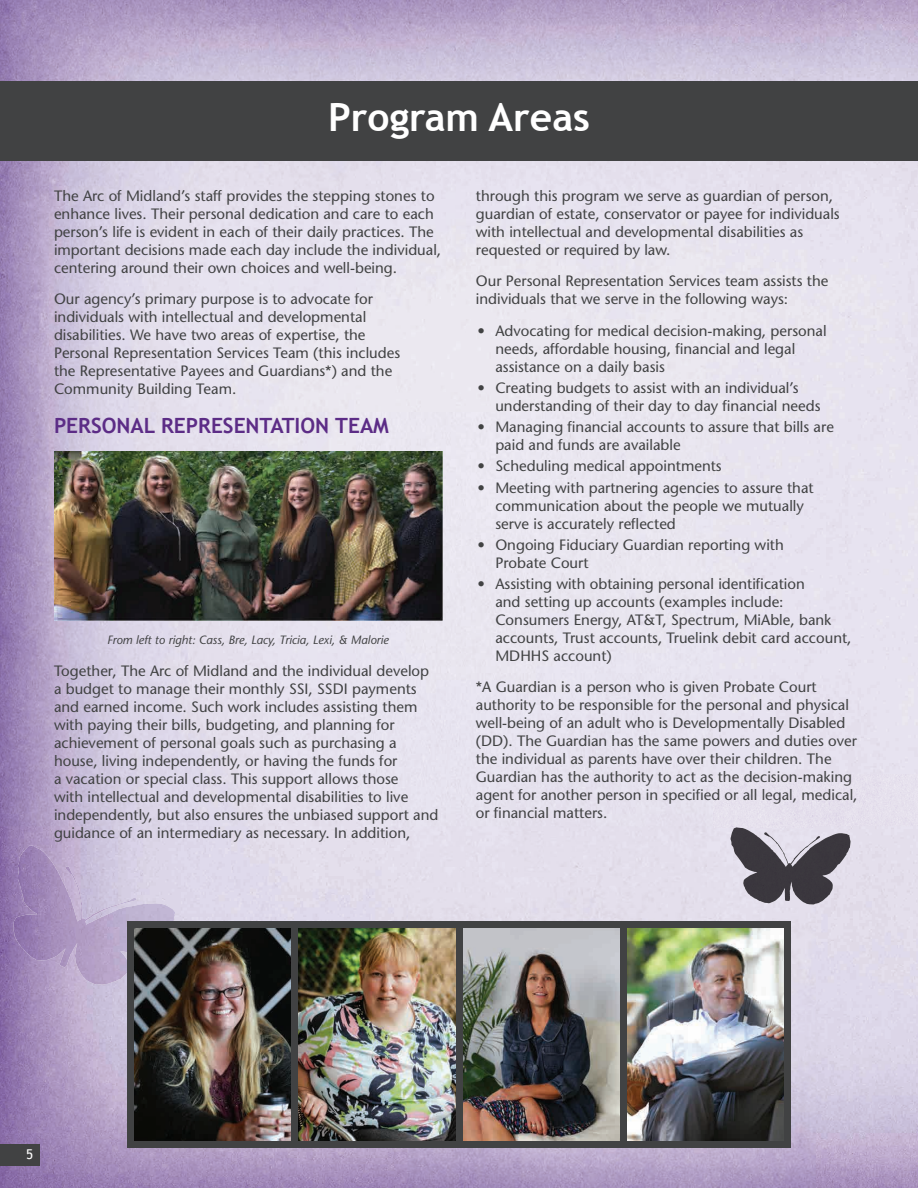
<style>
.page{position:relative;width:918px;height:1188px;background:#fff}
.page>*{position:absolute;margin:0;border:0;box-sizing:border-box;transform-origin:0 0}
.t1{font:700 39px "Trebuchet MS";color:#fff}
.t2{font:700 21px "Trebuchet MS";color:#5c2c86}
.t3{font:15px/18px "Stone Sans";color:#414243}
.t4{font:13.5px "Trebuchet MS";color:#fff}
.t5{font:italic 12px "Stone Sans";color:#414243}
</style>
<div class="page">
<img style="left:0;top:0;width:918px;height:1188px">
<div style="left:0;top:1144px;width:40px;height:21px;background:#414243"></div>
<img style="left:54px;top:452px;width:388px;height:168px">
<img style="left:730px;top:827px;width:62px;height:76px">
<img style="left:13px;top:846px;width:64px;height:121px">
<div style="left:0;top:81px;width:918px;height:80px;background:#414243"></div>
<img style="left:134px;top:927px;width:650px;height:215px">
<div style="left:131px;top:921px;width:656px;height:6px;background:#414243"></div>
<div style="left:127px;top:1142px;width:664px;height:6px;background:#414243"></div>
<div style="left:127px;top:921px;width:7px;height:225px;background:#414243"></div>
<div style="left:292px;top:922px;width:6px;height:224px;background:#414243"></div>
<div style="left:456px;top:921px;width:6px;height:225px;background:#414243"></div>
<div style="left:620px;top:922px;width:6px;height:224px;background:#414243"></div>
<div style="left:784px;top:921px;width:7px;height:225px;background:#414243"></div>
<h1 class="t1" style="left:328px;top:92px;width:263px">Program Areas</h1>
<p class="t3" style="left:54px;top:186px;width:389px">The Arc of Midland’s staff provides the stepping stones to enhance lives. Their personal dedication and care to each person’s life is evident in each of their daily practices. The important decisions made each day include the individual, centering around their own choices and well-being.</p>
<p class="t3" style="left:54px;top:290px;width:348px">Our agency’s primary purpose is to advocate for individuals with intellectual and developmental disabilities. We have two areas of expertise, the Personal Representation Services Team (this includes the Representative Payees and Guardians*) and the Community Building Team.</p>
<h2 class="t2" style="left:54px;top:412px;width:336px">PERSONAL REPRESENTATION TEAM</h2>
<p class="t5" style="left:107px;top:633px;width:283px">From left to right: Cass, Bre, Lacy, Tricia, Lexi, &amp; Malorie</p>
<p class="t3" style="left:54px;top:662px;width:386px">Together, The Arc of Midland and the individual develop a budget to manage their monthly SSI, SSDI payments and earned income. Such work includes assisting them with paying their bills, budgeting, and planning for achievement of personal goals such as purchasing a house, living independently, or having the funds for<br>a vacation or special class. This support allows those<br>with intellectual and developmental disabilities to live independently, but also ensures the unbiased support and guidance of an intermediary as necessary. In addition,</p>
<p class="t3" style="left:476px;top:186px;width:365px">through this program we serve as guardian of person, guardian of estate, conservator or payee for individuals with intellectual and developmental disabilities as requested or required by law.</p>
<p class="t3" style="left:476px;top:272px;width:354px">Our Personal Representation Services team assists the individuals that we serve in the following ways:</p>
<p class="t3" style="left:495px;top:321px;width:333px;text-indent:-18px">• Advocating for medical decision-making, personal needs, affordable housing, financial and legal assistance on a daily basis</p>
<p class="t3" style="left:495px;top:379px;width:327px;text-indent:-18px">• Creating budgets to assist with an individual’s understanding of their day to day financial needs</p>
<p class="t3" style="left:495px;top:418px;width:340px;text-indent:-18px">• Managing financial accounts to assure that bills are paid and funds are available</p>
<p class="t3" style="left:477px;top:457px;width:246px">• Scheduling medical appointments</p>
<p class="t3" style="left:495px;top:478px;width:320px;text-indent:-18px">• Meeting with partnering agencies to assure that communication about the people we mutually serve is accurately reflected</p>
<p class="t3" style="left:495px;top:536px;width:290px;text-indent:-18px">• Ongoing Fiduciary Guardian reporting with<br>Probate Court</p>
<p class="t3" style="left:495px;top:575px;width:358px;text-indent:-18px">• Assisting with obtaining personal identification<br>and setting up accounts (examples include:<br>Consumers Energy, AT&amp;T, Spectrum, MiAble, bank accounts, Trust accounts, Truelink debit card account, MDHHS account)</p>
<p class="t3" style="left:476px;top:678px;width:383px">*A Guardian is a person who is given Probate Court authority to be responsible for the personal and physical well-being of an adult who is Developmentally Disabled (DD). The Guardian has the same powers and duties over the individual as parents have over their children. The Guardian has the authority to act as the decision-making agent for another person in specified or all legal, medical, or financial matters.</p>
<p class="t4" style="left:26px;top:1147px;width:9px">5</p>
</div>
